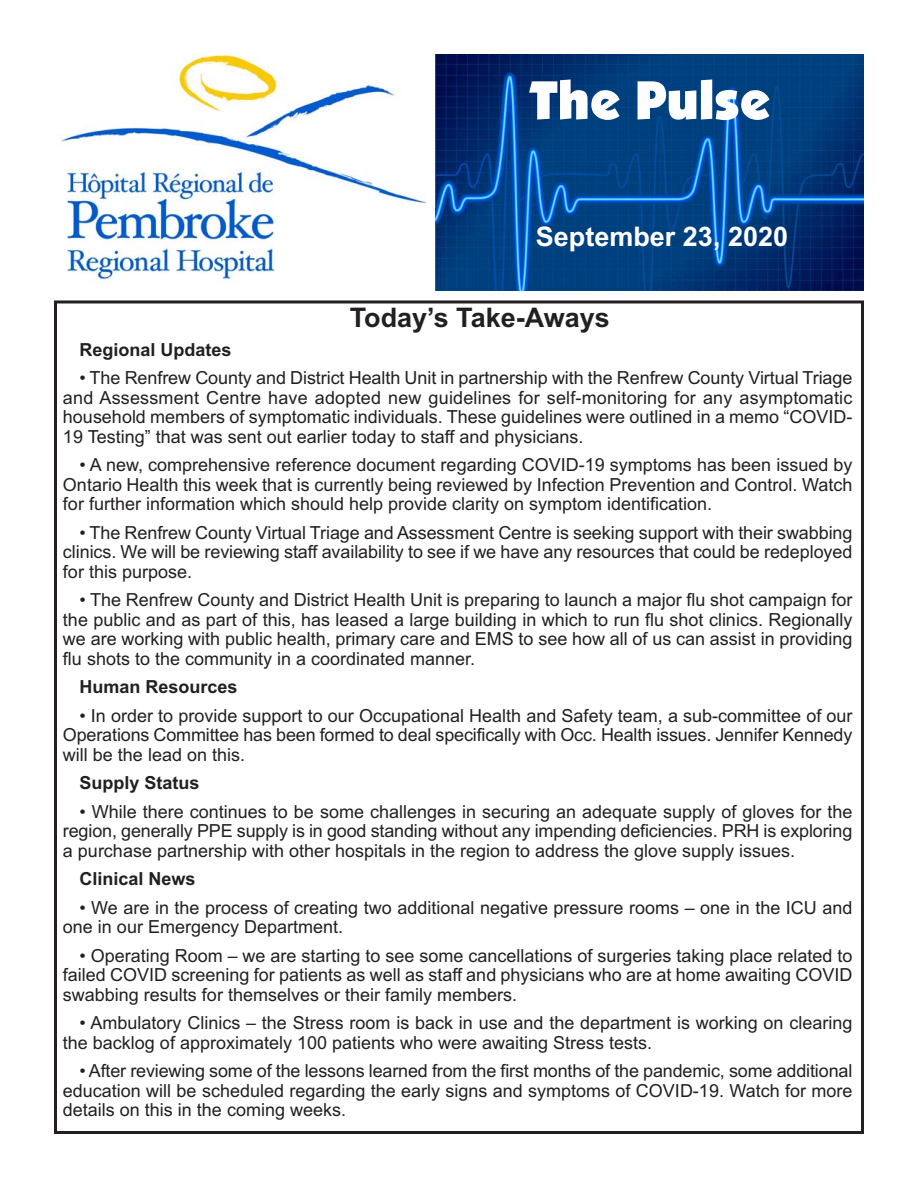
<style>
.page{position:relative;width:918px;height:1188px;background:#fff}
.page>*{position:absolute;margin:0;border:0;box-sizing:border-box;transform-origin:0 0}
.t1{font:54px "Boulder";color:#fff}
.t2{font:700 27px "Arial";color:#231f20}
.t3{font:700 27px "Arial";color:#fff}
.t4{font:18px/19.5px "Arial";color:#231f20;text-align:justify}
.t5{font:700 18px "Arial";color:#231f20}
</style>
<div class="page">
<img style="left:61px;top:54px;width:365px;height:230px">
<img style="left:435px;top:54px;width:429px;height:236px">
<p class="t1" style="left:529px;top:69px;width:242px">The Pulse</p>
<p class="t3" style="left:536px;top:227px;width:254px">September 23, 2020</p>
<p class="t2" style="left:350px;top:308px;width:262px">Today’s Take-Aways</p>
<p class="t5" style="left:80px;top:343px;width:154px">Regional Updates</p>
<p class="t4" style="left:63px;top:370px;width:791px;text-indent:17px">• The Renfrew County and District Health Unit in partnership with the Renfrew County Virtual Triage and Assessment Centre have adopted new guidelines for self-monitoring for any asymptomatic household members of symptomatic individuals. These guidelines were outlined in a memo “COVID-19 Testing” that was sent out earlier today to staff and physicians.</p>
<p class="t4" style="left:63px;top:457px;width:791px;text-indent:17px">• A new, comprehensive reference document regarding COVID-19 symptoms has been issued by Ontario Health this week that is currently being reviewed by Infection Prevention and Control. Watch for further information which should help provide clarity on symptom identification.</p>
<p class="t4" style="left:63px;top:525px;width:791px;text-indent:17px">• The Renfrew County Virtual Triage and Assessment Centre is seeking support with their swabbing clinics. We will be reviewing staff availability to see if we have any resources that could be redeployed for this purpose.</p>
<p class="t4" style="left:63px;top:592px;width:791px;text-indent:17px">• The Renfrew County and District Health Unit is preparing to launch a major flu shot campaign for the public and as part of this, has leased a large building in which to run flu shot clinics. Regionally we are working with public health, primary care and EMS to see how all of us can assist in providing flu shots to the community in a coordinated manner.</p>
<p class="t5" style="left:79px;top:680px;width:160px">Human Resources</p>
<p class="t4" style="left:63px;top:707px;width:791px;text-indent:17px">• In order to provide support to our Occupational Health and Safety team, a sub-committee of our Operations Committee has been formed to deal specifically with Occ. Health issues. Jennifer Kennedy will be the lead on this.</p>
<p class="t5" style="left:79px;top:776px;width:122px">Supply Status</p>
<p class="t4" style="left:63px;top:803px;width:791px;text-indent:17px">• While there continues to be some challenges in securing an adequate supply of gloves for the region, generally PPE supply is in good standing without any impending deficiencies. PRH is exploring a purchase partnership with other hospitals in the region to address the glove supply issues.</p>
<p class="t5" style="left:79px;top:872px;width:118px">Clinical News</p>
<p class="t4" style="left:63px;top:899px;width:791px;text-indent:17px">• We are in the process of creating two additional negative pressure rooms – one in the ICU and one in our Emergency Department.</p>
<p class="t4" style="left:63px;top:947px;width:791px;text-indent:17px">• Operating Room – we are starting to see some cancellations of surgeries taking place related to failed COVID screening for patients as well as staff and physicians who are at home awaiting COVID swabbing results for themselves or their family members.</p>
<p class="t4" style="left:63px;top:1015px;width:791px;text-indent:17px">• Ambulatory Clinics – the Stress room is back in use and the department is working on clearing the backlog of approximately 100 patients who were awaiting Stress tests.</p>
<p class="t4" style="left:63px;top:1063px;width:791px;text-indent:17px">• After reviewing some of the lessons learned from the first months of the pandemic, some additional education will be scheduled regarding the early signs and symptoms of COVID-19. Watch for more details on this in the coming weeks.</p>
</div>
